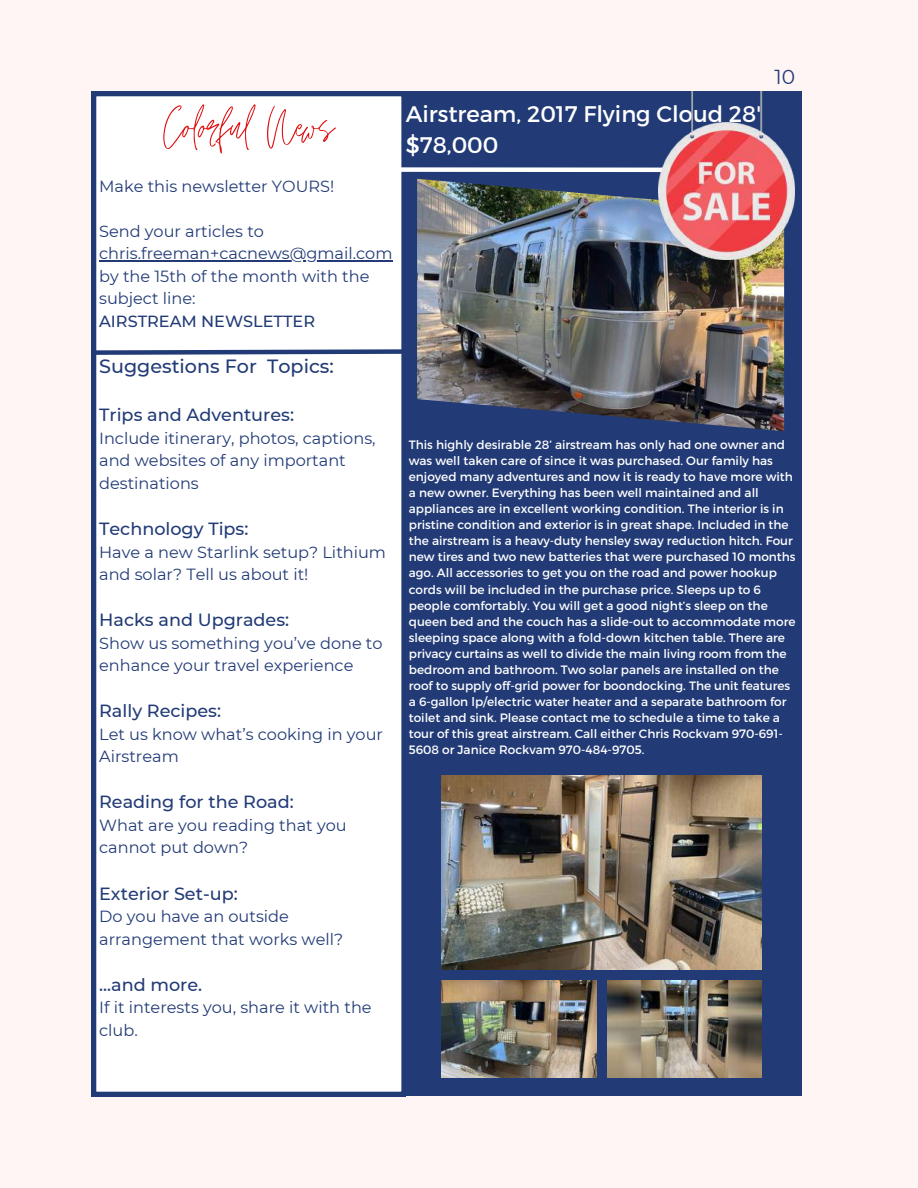
<style>
.page{position:relative;width:918px;height:1188px;background:#fff5f5}
.page>*{position:absolute;margin:0;border:0;box-sizing:border-box;transform-origin:0 0}
.t1{font:65.25px "Jonathan";color:#df1011}
.t2{font:22.5px/31.5px "Montserrat";color:#fff}
.t3{font:20.25px "Montserrat";color:#223b76}
.t4{font:500 19.2px "Montserrat";color:#223b76}
.t5{font:500 17.7px "Montserrat";color:#223b76}
.t6{font:16.2px/22.5px "Montserrat";color:#223b76}
.t7{font:500 16.2px "Montserrat";color:#223b76}
.t8{font:12px/16px "Montserrat";color:#fff}
</style>
<div class="page">
<div style="left:92px;top:92px;width:314px;height:1004px;background:#fff"></div>
<hr style="left:99px;top:261px;width:294px;height:1px;background:#223b76">
<svg style="left:91px;top:347px;width:315px;height:10px"></svg>
<div style="left:406px;top:92px;width:395px;height:1004px;background:#223b76"></div>
<svg style="left:159px;top:165px;width:500px;height:9px"></svg>
<img style="left:417px;top:179px;width:367px;height:252px">
<img style="left:659px;top:92px;width:136px;height:167px">
<img style="left:442px;top:776px;width:319px;height:193px">
<img style="left:442px;top:981px;width:154px;height:96px">
<img style="left:607px;top:981px;width:154px;height:96px">
<h1 class="t1" style="left:163px;top:90px;width:173px">Colorful News</h1>
<h2 class="t2" style="left:406px;top:97px;width:357px">Airstream, 2017 Flying Cloud 28' $78,000</h2>
<h3 class="t3" style="left:775px;top:65px;width:22px">10</h3>
<h3 class="t6" style="left:99px;top:175px;width:237px">Make this newsletter YOURS!</h3>
<h3 class="t6" style="left:99px;top:220px;width:295px">Send your articles to chris.freeman+cacnews@gmail.com by the 15th of the month with the subject line:</h3>
<h3 class="t7" style="left:99px;top:311px;width:217px">AIRSTREAM NEWSLETTER</h3>
<h3 class="t4" style="left:99px;top:354px;width:236px">Suggestions For Topics:</h3>
<h3 class="t5" style="left:99px;top:404px;width:196px">Trips and Adventures:</h3>
<h3 class="t6" style="left:99px;top:427px;width:278px">Include itinerary, photos, captions, and websites of any important destinations</h3>
<h3 class="t5" style="left:99px;top:518px;width:151px">Technology Tips:</h3>
<h3 class="t6" style="left:99px;top:540px;width:288px">Have a new Starlink setup? Lithium and solar? Tell us about it!</h3>
<h3 class="t5" style="left:99px;top:609px;width:192px">Hacks and Upgrades:</h3>
<h3 class="t6" style="left:99px;top:632px;width:285px">Show us something you’ve done to enhance your travel experience</h3>
<h3 class="t5" style="left:99px;top:700px;width:123px">Rally Recipes:</h3>
<h3 class="t6" style="left:99px;top:723px;width:285px">Let us know what’s cooking in your<br>Airstream</h3>
<h3 class="t5" style="left:99px;top:791px;width:196px">Reading for the Road:</h3>
<h3 class="t6" style="left:99px;top:814px;width:249px">What are you reading that you cannot put down?</h3>
<h3 class="t5" style="left:99px;top:882px;width:140px">Exterior Set-up:</h3>
<h3 class="t6" style="left:99px;top:905px;width:246px">Do you have an outside arrangement that works well?</h3>
<h3 class="t5" style="left:99px;top:974px;width:105px">...and more.</h3>
<h3 class="t6" style="left:99px;top:996px;width:274px">If it interests you, share it with the club.</h3>
<p class="t8" style="left:409px;top:436px;width:388px">This highly desirable 28’ airstream has only had one owner and was well taken care of since it was purchased. Our family has enjoyed many adventures and now it is ready to have more with a new owner. Everything has been well maintained and all appliances are in excellent working condition. The interior is in pristine condition and exterior is in great shape. Included in the the airstream is a heavy-duty hensley sway reduction hitch. Four new tires and two new batteries that were purchased 10 months ago. All accessories to get you on the road and power hookup cords will be included in the purchase price. Sleeps up to 6 people comfortably. You will get a good night’s sleep on the queen bed and the couch has a slide-out to accommodate more sleeping space along with a fold-down kitchen table. There are privacy curtains as well to divide the main living room from the bedroom and bathroom. Two solar panels are installed on the roof to supply off-grid power for boondocking. The unit features a 6-gallon lp/electric water heater and a separate bathroom for toilet and sink. Please contact me to schedule a time to take a tour of this great airstream. Call either Chris Rockvam 970-691- 5608 or Janice Rockvam 970-484-9705.</p>
</div>
